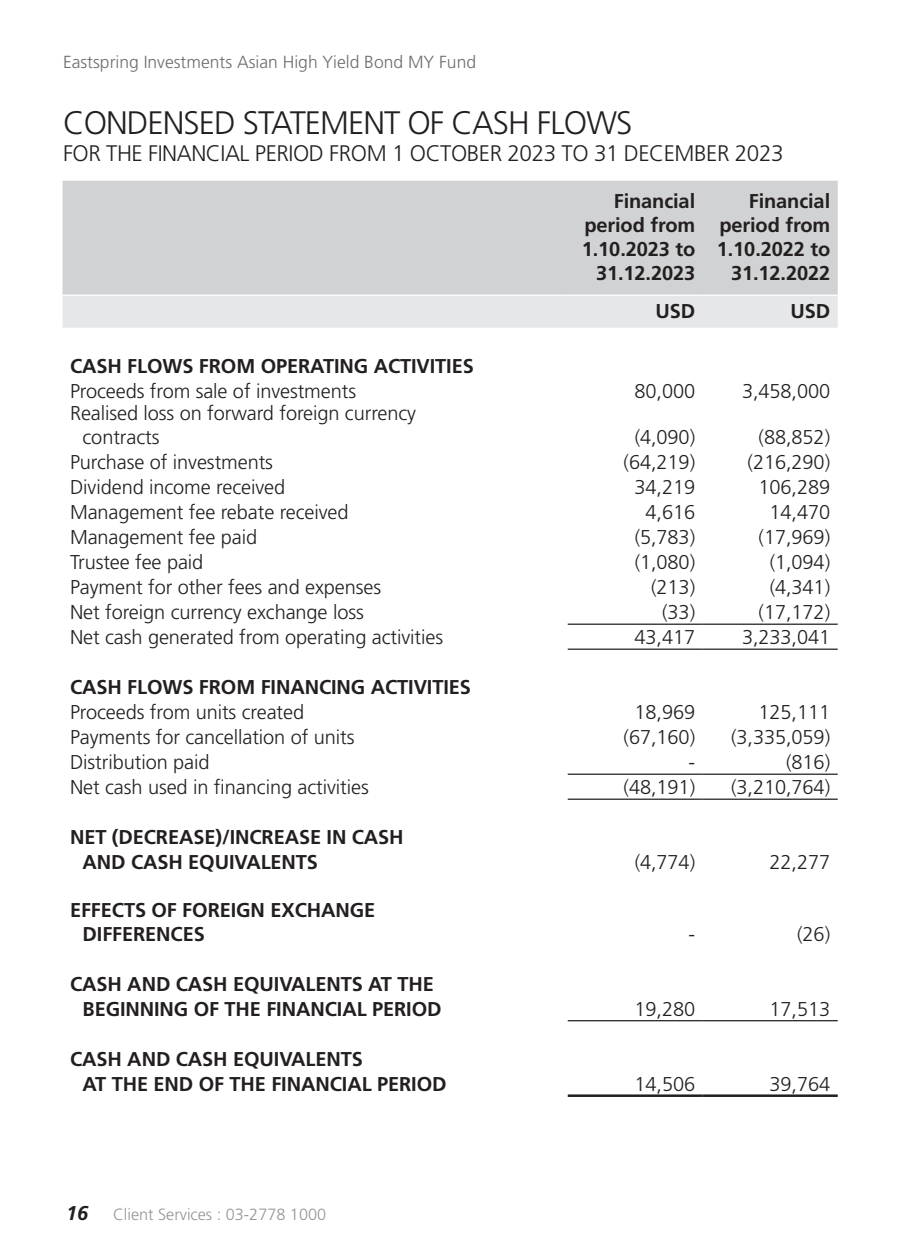
<style>
.page{position:relative;width:900px;height:1260px;background:#fff}
.page>*{position:absolute;margin:0;border:0;box-sizing:border-box;transform-origin:0 0}
.t1{font:300 32.5px "Frutiger LT Std";letter-spacing:-.03em;color:#231f20}
.t2{font:300 22.5px "Frutiger LT Std";letter-spacing:-.02em;color:#231f20}
.t3{font:300 20px/24px "Frutiger LT Std";letter-spacing:-.005em;color:#231f20}
.t4{font:700 20px/24px "Frutiger LT Std";letter-spacing:-.005em;color:#231f20}
.t5{font:300 17.5px "Frutiger LT Std";color:#6c6d70}
.t6{font:300 16.25px "Frutiger LT Std";color:#939598}
.s1{font-weight:700;font-style:italic;font-size:20px;color:#231f20}
</style>
<div class="page">
<div style="left:63px;top:181px;width:775px;height:114px;background:#d1d2d4"></div>
<div style="left:63px;top:296px;width:775px;height:32px;background:#e6e7e9"></div>
<hr style="left:568px;top:1094px;width:135px;height:3px;background:#231f20">
<hr style="left:703px;top:1094px;width:135px;height:3px;background:#231f20">
<hr style="left:568px;top:1020px;width:135px;height:1px;background:#231f20">
<hr style="left:703px;top:1020px;width:135px;height:1px;background:#231f20">
<hr style="left:568px;top:774px;width:135px;height:1px;background:#231f20">
<hr style="left:703px;top:774px;width:135px;height:1px;background:#231f20">
<hr style="left:568px;top:799px;width:135px;height:1px;background:#231f20">
<hr style="left:703px;top:799px;width:135px;height:1px;background:#231f20">
<hr style="left:568px;top:624px;width:135px;height:1px;background:#231f20">
<hr style="left:703px;top:624px;width:135px;height:1px;background:#231f20">
<hr style="left:568px;top:649px;width:135px;height:1px;background:#231f20">
<hr style="left:703px;top:649px;width:135px;height:1px;background:#231f20">
<p class="t5" style="left:63px;top:52px;width:415px">Eastspring Investments Asian High Yield Bond MY Fund</p>
<h1 class="t1" style="left:63px;top:104px;width:571px">CONDENSED STATEMENT OF CASH FLOWS</h1>
<p class="t2" style="left:63px;top:141px;width:722px">FOR THE FINANCIAL PERIOD FROM 1 OCTOBER 2023 TO 31 DECEMBER 2023</p>
<p class="t4" style="left:582px;top:189px;width:115px;text-align:right">Financial period from<br>1.10.2023 to<br>31.12.2023</p>
<p class="t4" style="left:717px;top:189px;width:115px;text-align:right">Financial period from<br>1.10.2022 to<br>31.12.2022</p>
<p class="t4" style="left:655px;top:299px;width:41px">USD</p>
<p class="t4" style="left:790px;top:299px;width:41px">USD</p>
<p class="t4" style="left:70px;top:354px;width:405px">CASH FLOWS FROM OPERATING ACTIVITIES</p>
<p class="t3" style="left:70px;top:379px;width:288px">Proceeds from sale of investments</p>
<p class="t3" style="left:635px;top:379px;width:62px">80,000</p>
<p class="t3" style="left:742px;top:379px;width:90px">3,458,000</p>
<p class="t3" style="left:83px;top:402px;width:335px;text-indent:-12px">Realised loss on forward foreign currency contracts</p>
<p class="t3" style="left:635px;top:426px;width:62px">(4,090)</p>
<p class="t3" style="left:759px;top:426px;width:73px">(88,852)</p>
<p class="t3" style="left:70px;top:451px;width:204px">Purchase of investments</p>
<p class="t3" style="left:624px;top:451px;width:73px">(64,219)</p>
<p class="t3" style="left:748px;top:451px;width:84px">(216,290)</p>
<p class="t3" style="left:70px;top:476px;width:217px">Dividend income received</p>
<p class="t3" style="left:635px;top:476px;width:62px">34,219</p>
<p class="t3" style="left:759px;top:476px;width:73px">106,289</p>
<p class="t3" style="left:70px;top:501px;width:280px">Management fee rebate received</p>
<p class="t3" style="left:646px;top:501px;width:51px">4,616</p>
<p class="t3" style="left:770px;top:501px;width:62px">14,470</p>
<p class="t3" style="left:70px;top:526px;width:189px">Management fee paid</p>
<p class="t3" style="left:635px;top:526px;width:62px">(5,783)</p>
<p class="t3" style="left:759px;top:526px;width:73px">(17,969)</p>
<p class="t3" style="left:70px;top:551px;width:135px">Trustee fee paid</p>
<p class="t3" style="left:635px;top:551px;width:62px">(1,080)</p>
<p class="t3" style="left:770px;top:551px;width:62px">(1,094)</p>
<p class="t3" style="left:70px;top:576px;width:313px">Payment for other fees and expenses</p>
<p class="t3" style="left:651px;top:576px;width:46px">(213)</p>
<p class="t3" style="left:770px;top:576px;width:62px">(4,341)</p>
<p class="t3" style="left:70px;top:601px;width:295px">Net foreign currency exchange loss</p>
<p class="t3" style="left:662px;top:601px;width:35px">(33)</p>
<p class="t3" style="left:759px;top:601px;width:73px">(17,172)</p>
<p class="t3" style="left:70px;top:626px;width:375px">Net cash generated from operating activities</p>
<p class="t3" style="left:635px;top:626px;width:62px">43,417</p>
<p class="t3" style="left:742px;top:626px;width:90px">3,233,041</p>
<p class="t4" style="left:70px;top:675px;width:403px">CASH FLOWS FROM FINANCING ACTIVITIES</p>
<p class="t3" style="left:70px;top:701px;width:236px">Proceeds from units created</p>
<p class="t3" style="left:635px;top:701px;width:62px">18,969</p>
<p class="t3" style="left:759px;top:701px;width:73px">125,111</p>
<p class="t3" style="left:70px;top:726px;width:286px">Payments for cancellation of units</p>
<p class="t3" style="left:624px;top:726px;width:73px">(67,160)</p>
<p class="t3" style="left:731px;top:726px;width:101px">(3,335,059)</p>
<p class="t3" style="left:70px;top:751px;width:141px">Distribution paid</p>
<p class="t3" style="left:689px;top:751px;width:8px">-</p>
<p class="t3" style="left:786px;top:751px;width:46px">(816)</p>
<p class="t3" style="left:70px;top:776px;width:300px">Net cash used in financing activities</p>
<p class="t3" style="left:624px;top:776px;width:73px">(48,191)</p>
<p class="t3" style="left:731px;top:776px;width:101px">(3,210,764)</p>
<p class="t4" style="left:83px;top:825px;width:323px;line-height:25px;text-indent:-12px">NET (DECREASE)/INCREASE IN CASH<br>AND CASH EQUIVALENTS</p>
<p class="t3" style="left:635px;top:851px;width:62px">(4,774)</p>
<p class="t3" style="left:770px;top:851px;width:62px">22,277</p>
<p class="t4" style="left:83px;top:898px;width:294px;text-indent:-12px">EFFECTS OF FOREIGN EXCHANGE<br>DIFFERENCES</p>
<p class="t4" style="left:83px;top:971px;width:361px;line-height:25px;text-indent:-12px">CASH AND CASH EQUIVALENTS AT THE<br>BEGINNING OF THE FINANCIAL PERIOD</p>
<p class="t4" style="left:83px;top:1046px;width:366px;line-height:25px;text-indent:-12px">CASH AND CASH EQUIVALENTS<br>AT THE END OF THE FINANCIAL PERIOD</p>
<p class="t6" style="left:66px;top:1205px;width:262px"><span class="s1">16</span> Client Services : 03-2778 1000</p>
<p class="t3" style="left:689px;top:922px;width:8px">-</p>
<p class="t3" style="left:797px;top:922px;width:35px">(26)</p>
<p class="t3" style="left:635px;top:997px;width:62px">19,280</p>
<p class="t3" style="left:770px;top:997px;width:62px">17,513</p>
<p class="t3" style="left:635px;top:1072px;width:62px">14,506</p>
<p class="t3" style="left:770px;top:1072px;width:62px">39,764</p>
</div>
